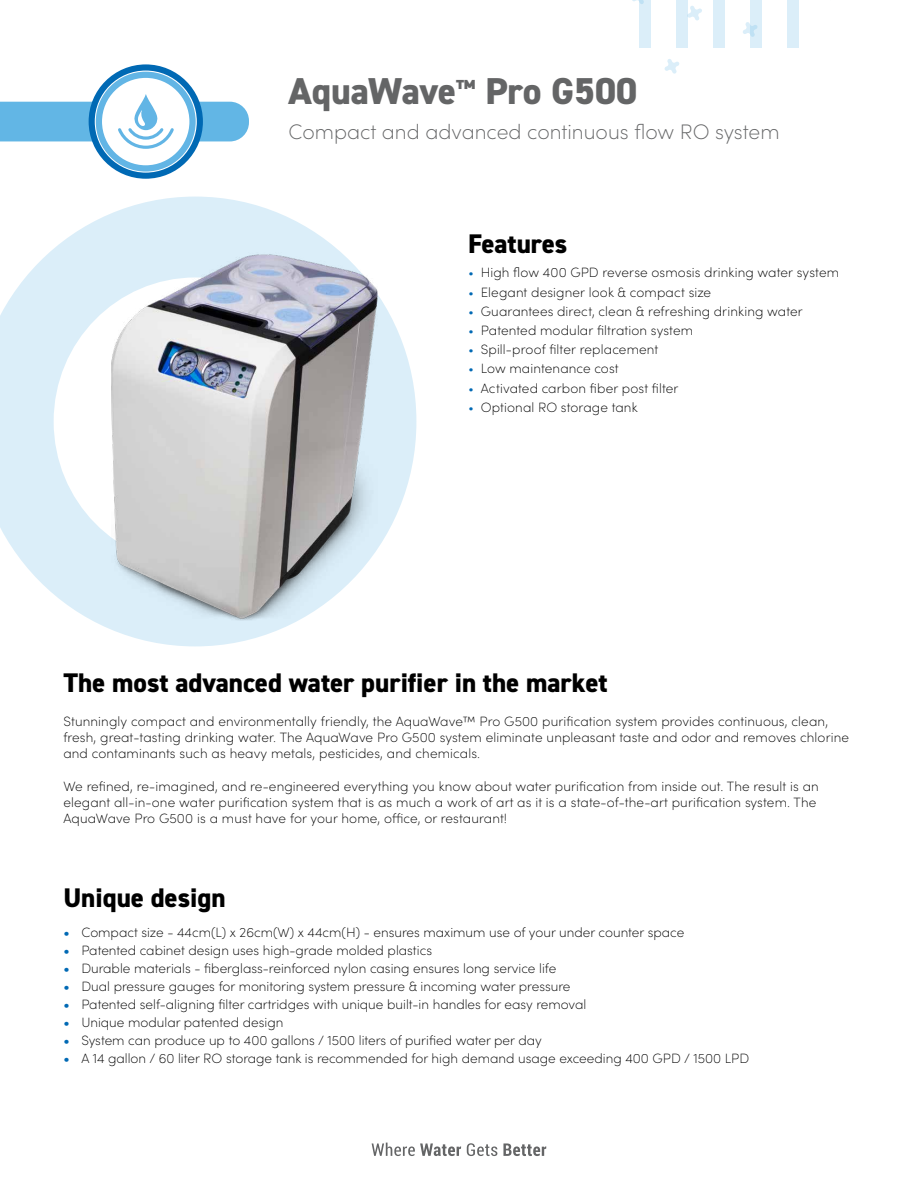
<style>
.page{position:relative;width:918px;height:1188px;background:#fff}
.page>*{position:absolute;margin:0;border:0;box-sizing:border-box;transform-origin:0 0}
.t1{font:800 37.5px "DIN2014";color:#646566}
.t2{font:800 27px "DIN2014";color:#000}
.t3{font:200 21px "Sofia Pro";color:#646566}
.t4{font:200 13.5px/16.2px "Sofia Pro";color:#000}
.s1{color:#0069b4}
.s2{font-weight:600;color:#0069b4}
</style>
<div class="page">
<svg style="left:89px;top:64px;width:114px;height:115px"></svg>
<svg style="left:372px;top:1143px;width:89px;height:13px"></svg>
<svg style="left:467px;top:1143px;width:30px;height:13px"></svg>
<svg style="left:503px;top:1143px;width:43px;height:13px"></svg>
<svg style="left:632px;top:0;width:119px;height:74px"></svg>
<div style="left:640px;top:0;width:11px;height:48px;background:#dbeef9"></div>
<div style="left:677px;top:0;width:11px;height:48px;background:#dbeef9"></div>
<div style="left:714px;top:0;width:11px;height:48px;background:#dbeef9"></div>
<svg style="left:751px;top:0;width:11px;height:48px"></svg>
<div style="left:787px;top:0;width:12px;height:48px;background:#dbeef9"></div>
<svg style="left:0;top:197px;width:416px;height:449px;fill:#dbeef9"></svg>
<svg style="left:0;top:72px;width:249px;height:99px"></svg>
<img style="left:112px;top:253px;width:266px;height:368px">
<h1 class="t1" style="left:289px;top:66px;width:350px">AquaWave<sup>™</sup> Pro G500</h1>
<h3 class="t3" style="left:289px;top:116px;width:493px">Compact and advanced continuous flow RO system</h3>
<h2 class="t2" style="left:468px;top:225px;width:101px">Features</h2>
<p class="t4" style="left:468px;top:264px;width:373px"><span class="s1">•</span> High flow 400 GPD reverse osmosis drinking water system</p>
<p class="t4" style="left:468px;top:283px;width:245px"><span class="s1">•</span> Elegant designer look &amp; compact size</p>
<p class="t4" style="left:468px;top:302px;width:336px"><span class="s1">•</span> Guarantees direct, clean &amp; refreshing drinking water</p>
<p class="t4" style="left:468px;top:321px;width:227px"><span class="s1">•</span> Patented modular filtration system</p>
<p class="t4" style="left:468px;top:341px;width:192px"><span class="s1">•</span> Spill-proof filter replacement</p>
<p class="t4" style="left:468px;top:360px;width:152px"><span class="s1">•</span> Low maintenance cost</p>
<p class="t4" style="left:468px;top:379px;width:212px"><span class="s1">•</span> Activated carbon fiber post filter</p>
<p class="t4" style="left:468px;top:398px;width:171px"><span class="s1">•</span> Optional RO storage tank</p>
<h2 class="t2" style="left:63px;top:664px;width:546px">The most advanced water purifier in the market</h2>
<p class="t4" style="left:63px;top:712px;width:787px">Stunningly compact and environmentally friendly, the AquaWave™ Pro G500 purification system provides continuous, clean, fresh, great-tasting drinking water. The AquaWave Pro G500 system eliminate unpleasant taste and odor and removes chlorine and contaminants such as heavy metals, pesticides, and chemicals.</p>
<p class="t4" style="left:63px;top:777px;width:757px">We refined, re-imagined, and re-engineered everything you know about water purification from inside out. The result is an elegant all-in-one water purification system that is as much a work of art as it is a state-of-the-art purification system. The<br>AquaWave Pro G500 is a must have for your home, office, or restaurant!</p>
<h2 class="t2" style="left:63px;top:880px;width:164px">Unique design</h2>
<p class="t4" style="left:63px;top:923px;width:622px"><span class="s2">•</span> Compact size - 44cm(L) x 26cm(W) x 44cm(H) - ensures maximum use of your under counter space</p>
<p class="t4" style="left:63px;top:941px;width:370px"><span class="s2">•</span> Patented cabinet design uses high-grade molded plastics</p>
<p class="t4" style="left:63px;top:959px;width:495px"><span class="s2">•</span> Durable materials - fiberglass-reinforced nylon casing ensures long service life</p>
<p class="t4" style="left:63px;top:977px;width:509px"><span class="s2">•</span> Dual pressure gauges for monitoring system pressure &amp; incoming water pressure</p>
<p class="t4" style="left:63px;top:995px;width:525px"><span class="s2">•</span> Patented self-aligning filter cartridges with unique built-in handles for easy removal</p>
<p class="t4" style="left:63px;top:1013px;width:222px"><span class="s2">•</span> Unique modular patented design</p>
<p class="t4" style="left:63px;top:1031px;width:480px"><span class="s2">•</span> System can produce up to 400 gallons / 1500 liters of purified water per day</p>
<p class="t4" style="left:63px;top:1049px;width:687px"><span class="s2">•</span> A 14 gallon / 60 liter RO storage tank is recommended for high demand usage exceeding 400 GPD / 1500 LPD</p>
</div>
